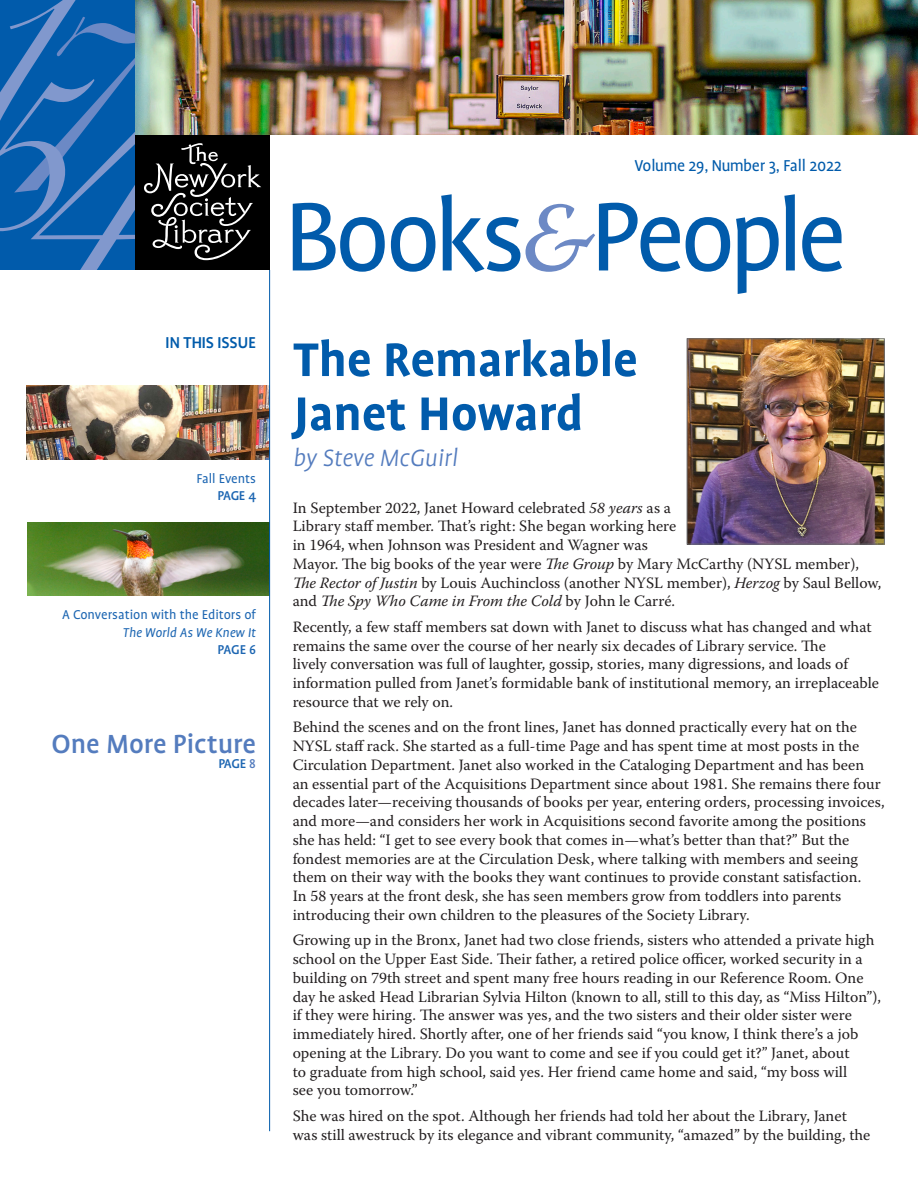
<style>
.page{position:relative;width:918px;height:1188px;background:#fff}
.page>*{position:absolute;margin:0;border:0;box-sizing:border-box;transform-origin:0 0}
.t1{font:111.45px "Profile OT";letter-spacing:-.05em;color:#015bab}
.HEAD{font:700 54px/54px "Profile OT";color:#015bab}
.COLOR_SUBHEAD_less_s{font:500 30px "Profile OT";color:#547cbe}
.BY_Harriet__COLOR{font:italic 300 27px "Profile OT";color:#547cbe}
.Hours{font:18px "Profile OT";letter-spacing:-.02em;color:#015bab}
.t2{font:500 18px "Profile OT";letter-spacing:-.025em;color:#015bab}
.COPY_less_spce_betwe{font:15.75px/18.8px "Warnock Pro";color:#231f20}
.TOC_Page_Numbers_Col{font:14.7px/17.5px "Profile OT";color:#1d66b2;text-align:right}
.COLOR_SUBHEAD_less_s-2{font:500 14.7px "Profile OT";color:#1d66b2}
.s1{font-weight:500}
.s2{font-style:italic}
.s3{color:#547cbe}
.s4{font-family:"Warnock Pro";font-style:italic;font-size:102px;color:#6c89c5}
</style>
<div class="page">
<div style="left:135px;top:135px;width:135px;height:135px;background:#000"></div>
<svg style="left:144px;top:143px;width:117px;height:117px"></svg>
<img style="left:27px;top:386px;width:242px;height:73px">
<img style="left:135px;top:0;width:783px;height:135px">
<svg style="left:0;top:0;width:135px;height:270px"></svg>
<img style="left:27px;top:522px;width:242px;height:73px">
<hr style="left:269px;top:270px;width:1px;height:861px;background:#015bab">
<img style="left:689px;top:341px;width:194px;height:201px">
<div style="left:687px;top:339px;width:198px;height:205px;border:1px solid #6c6d70"></div>
<p class="t2" style="left:165px;top:333px;width:92px">IN THIS ISSUE</p>
<p class="TOC_Page_Numbers_Col" style="left:196px;top:470px;width:61px">Fall Events<br><span class="s1">PAGE 4</span></p>
<p class="TOC_Page_Numbers_Col" style="left:62px;top:607px;width:195px">A Conversation with the Editors of<br><span class="s2">The World As We Knew It<br></span><span class="s1">PAGE 6</span></p>
<p class="COLOR_SUBHEAD_less_s" style="left:51px;top:728px;width:206px">One More Picture</p>
<p class="COLOR_SUBHEAD_less_s-2" style="left:219px;top:755px;width:39px">PAGE <span class="s3">8</span></p>
<p class="Hours" style="left:635px;top:156px;width:209px">Volume 29, Number 3, Fall 2022</p>
<p class="t1" style="left:284px;top:178px;width:564px">Books<span class="s4">&amp;</span>People</p>
<p class="HEAD" style="left:293px;top:335px;width:346px">The Remarkable<br>Janet Howard</p>
<p class="BY_Harriet__COLOR" style="left:293px;top:444px;width:166px">by Steve McGuirl</p>
<p class="COPY_less_spce_betwe" style="left:293px;top:498px;width:590px">In September 2022, Janet Howard celebrated <span class="s2">58 years</span> as a<br>Library staff member. That’s right: She began working here<br>in 1964, when Johnson was President and Wagner was<br>Mayor. The big books of the year were <span class="s2">The Group</span> by Mary McCarthy (NYSL member), <span class="s2">The Rector of Justin</span> by Louis Auchincloss (another NYSL member), <span class="s2">Herzog</span> by Saul Bellow, and <span class="s2">The Spy Who Came in From the Cold</span> by John le Carré.</p>
<p class="COPY_less_spce_betwe" style="left:293px;top:617px;width:588px">Recently, a few staff members sat down with Janet to discuss what has changed and what remains the same over the course of her nearly six decades of Library service. The<br>lively conversation was full of laughter, gossip, stories, many digressions, and loads of information pulled from Janet’s formidable bank of institutional memory, an irreplaceable resource that we rely on.</p>
<p class="COPY_less_spce_betwe" style="left:293px;top:718px;width:594px">Behind the scenes and on the front lines, Janet has donned practically every hat on the NYSL staff rack. She started as a full-time Page and has spent time at most posts in the Circulation Department. Janet also worked in the Cataloging Department and has been<br>an essential part of the Acquisitions Department since about 1981. She remains there four decades later—receiving thousands of books per year, entering orders, processing invoices, and more—and considers her work in Acquisitions second favorite among the positions she has held: “I get to see every book that comes in—what’s better than that?” But the fondest memories are at the Circulation Desk, where talking with members and seeing them on their way with the books they want continues to provide constant satisfaction.<br>In 58 years at the front desk, she has seen members grow from toddlers into parents introducing their own children to the pleasures of the Society Library.</p>
<p class="COPY_less_spce_betwe" style="left:293px;top:931px;width:590px">Growing up in the Bronx, Janet had two close friends, sisters who attended a private high school on the Upper East Side. Their father, a retired police officer, worked security in a building on 79th street and spent many free hours reading in our Reference Room. One day he asked Head Librarian Sylvia Hilton (known to all, still to this day, as “Miss Hilton”), if they were hiring. The answer was yes, and the two sisters and their older sister were immediately hired. Shortly after, one of her friends said “you know, I think there’s a job opening at the Library. Do you want to come and see if you could get it?” Janet, about<br>to graduate from high school, said yes. Her friend came home and said, “my boss will<br>see you tomorrow.”</p>
<p class="COPY_less_spce_betwe" style="left:293px;top:1106px;width:579px">She was hired on the spot. Although her friends had told her about the Library, Janet was still awestruck by its elegance and vibrant community, “amazed” by the building, the</p>
</div>
